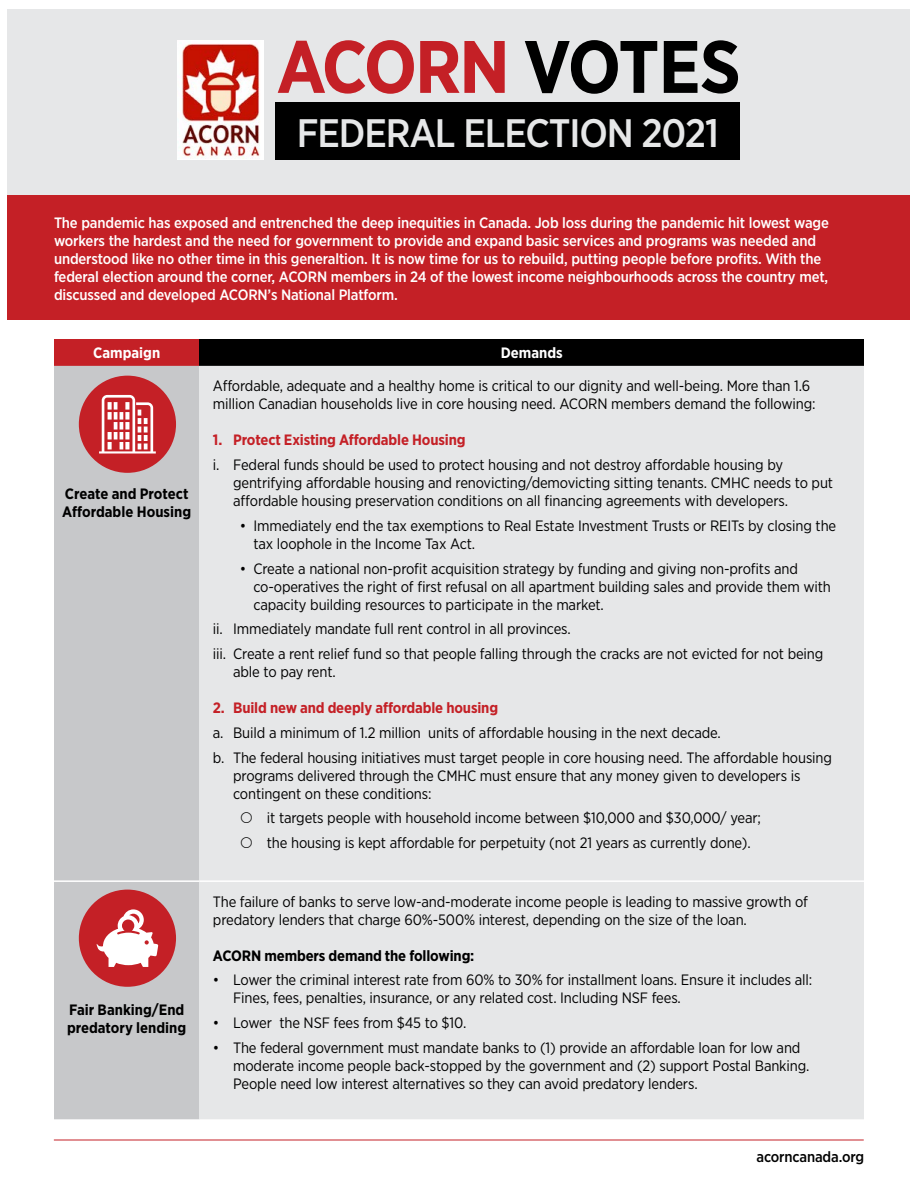
<style>
.page{position:relative;width:918px;height:1188px;background:#fff}
.page>*{position:absolute;margin:0;border:0;box-sizing:border-box;transform-origin:0 0}
.t1{font:500 39.75px "Gotham Narrow";letter-spacing:-.03em;color:#e6e7e8}
.Numbers{font:15px/18px "Gotham Narrow";letter-spacing:-.01em;color:#000}
.t2{font:500 15px/18px "Gotham Narrow";letter-spacing:-.01em;color:#fff}
.t3{font:700 15px/18px "Gotham Narrow";color:#000}
.t4{font:700 15px "Gotham Narrow";letter-spacing:-.01em;color:#c42026}
.t5{font:700 15px "Gotham Narrow";color:#fff}
.t6{font:500 15px "Gotham Narrow";letter-spacing:-.01em;color:#000}
</style>
<div class="page">
<div style="left:8px;top:9px;width:902px;height:191px;background:#e6e7e8"></div>
<div style="left:8px;top:195px;width:902px;height:125px;background:#c42026"></div>
<div style="left:54px;top:339px;width:145px;height:27px;background:#c42026"></div>
<div style="left:199px;top:339px;width:665px;height:27px;background:#000"></div>
<div style="left:54px;top:366px;width:145px;height:753px;background:#c7c8ca"></div>
<div style="left:199px;top:366px;width:665px;height:753px;background:#e6e7e8"></div>
<hr style="left:54px;top:880px;width:145px;height:2px;background:#fff">
<hr style="left:199px;top:880px;width:665px;height:2px;background:#fff">
<div style="left:79px;top:376px;width:97px;height:97px;background:#c42026;border-radius:50%"></div>
<svg style="left:99px;top:395px;width:57px;height:59px"></svg>
<div style="left:79px;top:890px;width:97px;height:97px;background:#c42026;border-radius:50%"></div>
<svg style="left:97px;top:909px;width:61px;height:58px"></svg>
<img style="left:178px;top:40px;width:85px;height:119px">
<div style="left:276px;top:102px;width:464px;height:57px;background:#000"></div>
<svg style="left:525px;top:40px;width:213px;height:54px"></svg>
<svg style="left:278px;top:40px;width:227px;height:54px"></svg>
<hr style="left:54px;top:1140px;width:809px;height:1px;background:#c42026">
<svg style="left:241px;top:812px;width:11px;height:11px"></svg>
<svg style="left:241px;top:837px;width:11px;height:11px"></svg>
<p class="t1" style="left:297px;top:108px;width:423px">FEDERAL ELECTION 2021</p>
<p class="t2" style="left:54px;top:213px;width:777px">The pandemic has exposed and entrenched the deep inequities in Canada. Job loss during the pandemic hit lowest wage workers the hardest and the need for government to provide and expand basic services and programs was needed and understood like no other time in this generaltion. It is now time for us to rebuild, putting people before profits. With the federal election around the corner, ACORN members in 24 of the lowest income neighbourhoods across the country met, discussed and developed ACORN’s National Platform.</p>
<p class="t5" style="left:93px;top:343px;width:69px">Campaign</p>
<p class="t5" style="left:501px;top:343px;width:63px">Demands</p>
<p class="t3" style="left:65px;top:485px;width:125px">Create and Protect</p>
<p class="t3" style="left:62px;top:503px;width:130px">Affordable Housing</p>
<p class="t3" style="left:67px;top:1000px;width:121px">Fair Banking/End predatory lending</p>
<p class="Numbers" style="left:213px;top:377px;width:604px">Affordable, adequate and a healthy home is critical to our dignity and well-being. More than 1.6 million Canadian households live in core housing need. ACORN members demand the following:</p>
<p class="t4" style="left:213px;top:430px;width:254px">1. Protect Existing Affordable Housing</p>
<p class="Numbers" style="left:233px;top:456px;width:602px;text-indent:-20px">i. Federal funds should be used to protect housing and not destroy affordable housing by gentrifying affordable housing and renovicting/demovicting sitting tenants. CMHC needs to put affordable housing preservation conditions on all financing agreements with developers.</p>
<p class="Numbers" style="left:253px;top:516px;width:584px;text-indent:-14px">• Immediately end the tax exemptions to Real Estate Investment Trusts or REITs by closing the tax loophole in the Income Tax Act.</p>
<p class="Numbers" style="left:253px;top:559px;width:579px;text-indent:-14px">• Create a national non-profit acquisition strategy by funding and giving non-profits and co-operatives the right of first refusal on all apartment building sales and provide them with capacity building resources to participate in the market.</p>
<p class="Numbers" style="left:213px;top:620px;width:359px">ii. Immediately mandate full rent control in all provinces.</p>
<p class="Numbers" style="left:233px;top:645px;width:592px;text-indent:-20px">iii. Create a rent relief fund so that people falling through the cracks are not evicted for not being able to pay rent.</p>
<p class="t4" style="left:213px;top:698px;width:287px">2. Build new and deeply affordable housing</p>
<p class="Numbers" style="left:213px;top:723px;width:509px">a. Build a minimum of 1.2 million units of affordable housing in the next decade.</p>
<p class="Numbers" style="left:233px;top:748px;width:600px;text-indent:-20px">b. The federal housing initiatives must target people in core housing need. The affordable housing programs delivered through the CMHC must ensure that any money given to developers is contingent on these conditions:</p>
<p class="Numbers" style="left:267px;top:809px;width:496px">it targets people with household income between $10,000 and $30,000/ year;</p>
<p class="Numbers" style="left:267px;top:834px;width:485px">the housing is kept affordable for perpetuity (not 21 years as currently done).</p>
<p class="Numbers" style="left:213px;top:892px;width:597px">The failure of banks to serve low-and-moderate income people is leading to massive growth of predatory lenders that charge 60%-500% interest, depending on the size of the loan.</p>
<p class="t3" style="left:213px;top:946px;width:263px">ACORN members demand the following:</p>
<p class="Numbers" style="left:233px;top:971px;width:581px;text-indent:-20px">• Lower the criminal interest rate from 60% to 30% for installment loans. Ensure it includes all:<br>Fines, fees, penalties, insurance, or any related cost. Including NSF fees.</p>
<p class="Numbers" style="left:213px;top:1014px;width:255px">• Lower the NSF fees from $45 to $10.</p>
<p class="Numbers" style="left:233px;top:1038px;width:578px;text-indent:-20px">• The federal government must mandate banks to (1) provide an affordable loan for low and moderate income people back-stopped by the government and (2) support Postal Banking.<br>People need low interest alternatives so they can avoid predatory lenders.</p>
<p class="t6" style="left:756px;top:1147px;width:109px">acorncanada.org</p>
</div>
